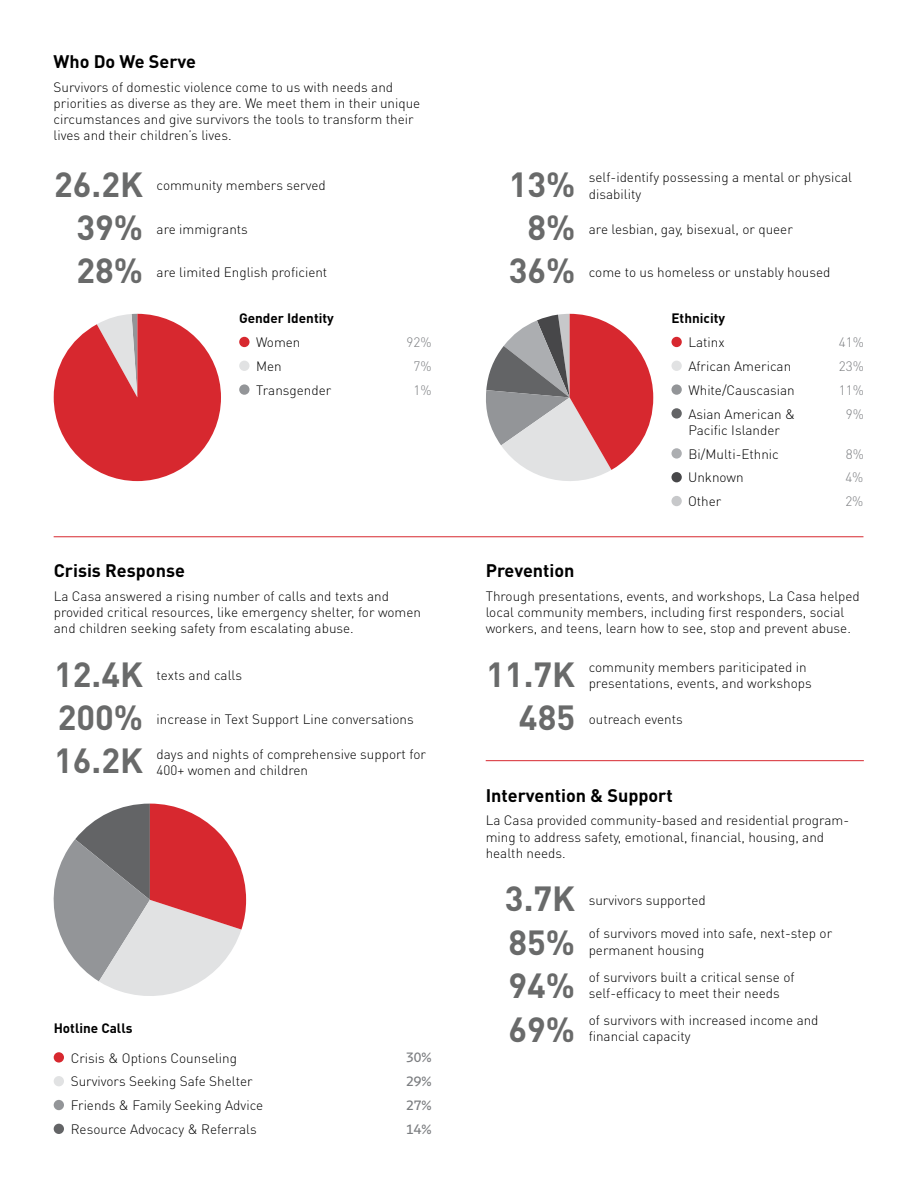
<style>
.page{position:relative;width:918px;height:1188px;background:#fff}
.page>*{position:absolute;margin:0;border:0;box-sizing:border-box;transform-origin:0 0}
.t1{font:700 34.5px/43.3px "DINOT";color:#696a6a;text-align:right}
.t2{font:700 18px "DINOT";color:#000}
.t3{font:300 13.5px/16.2px "DINOT";color:#000}
.t4{font:700 13.5px "DINOT";color:#000}
.t5{font:300 13.5px/23.9px "DINOT";color:#7b7d80;text-align:center}
.t6{font:600 13.5px/23.9px "Airbnb Print";color:#7b7d80;text-align:justify}
</style>
<div class="page">
<svg style="left:54px;top:314px;width:167px;height:167px"></svg>
<div style="left:671px;top:337px;width:11px;height:10px;background:#d7282f;border-radius:50%"></div>
<div style="left:239px;top:337px;width:11px;height:10px;background:#d7282f;border-radius:50%"></div>
<div style="left:671px;top:361px;width:11px;height:10px;background:#e1e2e3;border-radius:50%"></div>
<div style="left:239px;top:361px;width:11px;height:10px;background:#e1e2e3;border-radius:50%"></div>
<div style="left:671px;top:384px;width:11px;height:11px;background:#939598;border-radius:50%"></div>
<div style="left:239px;top:384px;width:11px;height:11px;background:#939598;border-radius:50%"></div>
<div style="left:671px;top:408px;width:11px;height:11px;background:#636466;border-radius:50%"></div>
<div style="left:671px;top:448px;width:11px;height:11px;background:#acaeb1;border-radius:50%"></div>
<div style="left:671px;top:472px;width:11px;height:10px;background:#474749;border-radius:50%"></div>
<div style="left:671px;top:496px;width:11px;height:10px;background:#c7c8ca;border-radius:50%"></div>
<hr style="left:54px;top:536px;width:809px;height:1px;background:#d7282f">
<svg style="left:53px;top:804px;width:193px;height:192px"></svg>
<div style="left:54px;top:1052px;width:10px;height:11px;background:#d7282f;border-radius:50%"></div>
<div style="left:54px;top:1076px;width:10px;height:10px;background:#e1e2e3;border-radius:50%"></div>
<div style="left:54px;top:1100px;width:10px;height:10px;background:#939598;border-radius:50%"></div>
<div style="left:54px;top:1124px;width:10px;height:10px;background:#636466;border-radius:50%"></div>
<hr style="left:486px;top:760px;width:378px;height:1px;background:#d7282f">
<svg style="left:486px;top:314px;width:167px;height:167px"></svg>
<h2 class="t2" style="left:54px;top:49px;width:144px">Who Do We Serve</h2>
<p class="t3" style="left:54px;top:78px;width:368px">Survivors of domestic violence come to us with needs and priorities as diverse as they are. We meet them in their unique circumstances and give survivors the tools to transform their lives and their children’s lives.</p>
<h1 class="t1" style="left:54px;top:161px;width:90px">26.2K</h1>
<p class="t3" style="left:157px;top:177px;width:171px">community members served</p>
<h1 class="t1" style="left:509px;top:161px;width:68px">13%</h1>
<h1 class="t1" style="left:76px;top:205px;width:68px">39%</h1>
<p class="t3" style="left:157px;top:220px;width:93px">are immigrants</p>
<h1 class="t1" style="left:76px;top:248px;width:68px">28%</h1>
<p class="t3" style="left:157px;top:264px;width:172px">are limited English proficient</p>
<h1 class="t1" style="left:527px;top:205px;width:49px">8%</h1>
<h1 class="t1" style="left:509px;top:248px;width:68px">36%</h1>
<p class="t3" style="left:589px;top:169px;width:265px">self-identify possessing a mental or physical disability</p>
<p class="t3" style="left:589px;top:220px;width:205px">are lesbian, gay, bisexual, or queer</p>
<p class="t3" style="left:589px;top:264px;width:243px">come to us homeless or unstably housed</p>
<p class="t4" style="left:239px;top:309px;width:96px">Gender Identity</p>
<p class="t4" style="left:671px;top:309px;width:55px">Ethnicity</p>
<p class="t3" style="left:256px;top:334px;width:46px">Women</p>
<p class="t3" style="left:688px;top:334px;width:38px">Latinx</p>
<p class="t3" style="left:256px;top:357px;width:27px">Men</p>
<p class="t3" style="left:688px;top:357px;width:104px">African American</p>
<p class="t3" style="left:256px;top:381px;width:77px">Transgender</p>
<p class="t3" style="left:688px;top:377px;width:108px;line-height:23.9px">White/Causcasian<br>Asian American &amp;</p>
<p class="t3" style="left:688px;top:421px;width:93px">Pacific Islander</p>
<p class="t5" style="left:407px;top:330px;width:27px">92%</p>
<p class="t5" style="left:839px;top:330px;width:27px">41%</p>
<p class="t5" style="left:413px;top:354px;width:20px">7%</p>
<p class="t5" style="left:839px;top:354px;width:27px">23%</p>
<p class="t5" style="left:413px;top:377px;width:20px">1%</p>
<p class="t5" style="left:839px;top:377px;width:27px">11%<br>9%</p>
<p class="t3" style="left:688px;top:441px;width:92px;line-height:23.9px">Bi/Multi-Ethnic<br>Unknown<br>Other</p>
<p class="t5" style="left:845px;top:441px;width:20px;text-align:justify">8% 4% 2%</p>
<h2 class="t2" style="left:54px;top:558px;width:133px">Crisis Response</h2>
<h2 class="t2" style="left:486px;top:558px;width:90px">Prevention</h2>
<p class="t3" style="left:54px;top:587px;width:369px">La Casa answered a rising number of calls and texts and provided critical resources, like emergency shelter, for women and children seeking safety from escalating abuse.</p>
<p class="t3" style="left:486px;top:587px;width:376px">Through presentations, events, and workshops, La Casa helped local community members, including first responders, social workers, and teens, learn how to see, stop and prevent abuse.</p>
<h1 class="t1" style="left:54px;top:651px;width:90px">12.4K</h1>
<p class="t3" style="left:157px;top:667px;width:87px">texts and calls</p>
<h1 class="t1" style="left:486px;top:651px;width:90px">11.7K<br>485</h1>
<p class="t3" style="left:589px;top:659px;width:225px">community members pariticipated in presentations, events, and workshops</p>
<h1 class="t1" style="left:58px;top:694px;width:87px">200%</h1>
<p class="t3" style="left:157px;top:710px;width:259px">increase in Text Support Line conversations</p>
<p class="t3" style="left:589px;top:710px;width:96px">outreach events</p>
<h1 class="t1" style="left:54px;top:738px;width:90px">16.2K</h1>
<p class="t3" style="left:157px;top:745px;width:271px">days and nights of comprehensive support for<br>400+ women and children</p>
<p class="t4" style="left:54px;top:1019px;width:80px">Hotline Calls</p>
<p class="t3" style="left:71px;top:1049px;width:168px">Crisis &amp; Options Counseling</p>
<p class="t3" style="left:71px;top:1069px;width:194px;line-height:23.9px">Survivors Seeking Safe Shelter<br>Friends &amp; Family Seeking Advice<br>Resource Advocacy &amp; Referrals</p>
<p class="t6" style="left:406px;top:1046px;width:27px">30% 29% 27% 14%</p>
<h2 class="t2" style="left:486px;top:783px;width:189px">Intervention &amp; Support</h2>
<p class="t3" style="left:486px;top:812px;width:365px">La Casa provided community-based and residential program&shy;ming to address safety, emotional, financial, housing, and health needs.</p>
<h1 class="t1" style="left:505px;top:876px;width:72px">3.7K</h1>
<p class="t3" style="left:589px;top:891px;width:119px">survivors supported</p>
<h1 class="t1" style="left:508px;top:919px;width:68px">85%</h1>
<p class="t3" style="left:589px;top:925px;width:245px">of survivors moved into safe, next-step or permanent housing</p>
<h1 class="t1" style="left:508px;top:963px;width:68px">94%</h1>
<p class="t3" style="left:589px;top:968px;width:207px">of survivors built a critical sense of self-efficacy to meet their needs</p>
<h1 class="t1" style="left:508px;top:1006px;width:68px">69%</h1>
<p class="t3" style="left:589px;top:1011px;width:231px">of survivors with increased income and financial capacity</p>
</div>
